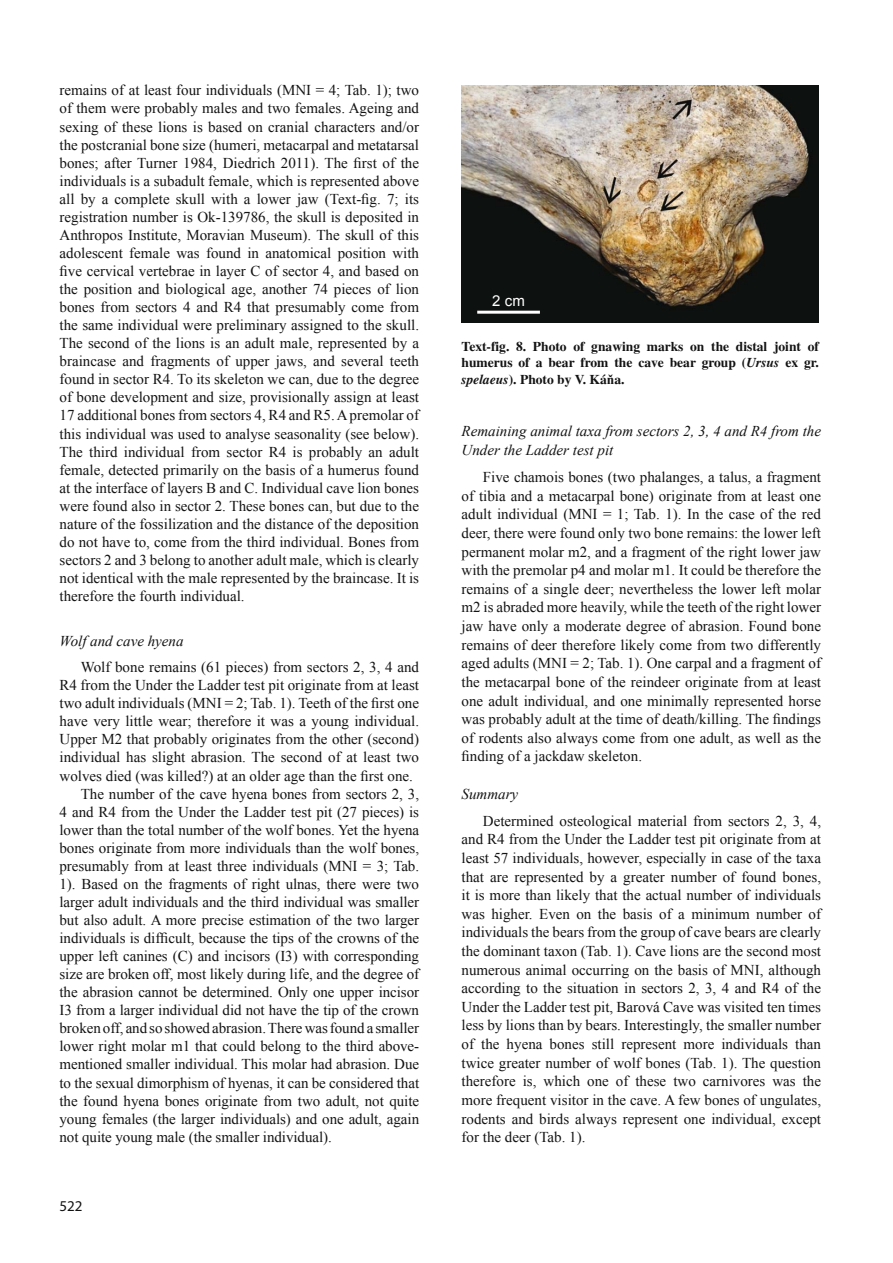
<style>
.page{position:relative;width:893px;height:1263px;background:#fff}
.page>*{position:absolute;margin:0;border:0;box-sizing:border-box;transform-origin:0 0}
.t1{font:15px/18.6px "Times New Roman";letter-spacing:-.005em;color:#141314;text-align:justify}
.t2{font:italic 15px/18.6px "Times New Roman";color:#141314}
.t3{font:15px "Myriad Pro";color:#141314}
.t4{font:15px "Arial";color:#fff}
.t5{font:700 13.5px/16.5px "Toronto";color:#141314;text-align:justify}
.s1{font-style:italic}
.s2{font-family:"Times New Roman"}
</style>
<div class="page">
<img style="left:461px;top:85px;width:358px;height:237px">
<hr style="left:477px;top:311px;width:63px;height:3px;background:#fff">
<p class="t1" style="left:60px;top:81px;width:361px;line-height:18px">remains of at least four individuals (MNI = 4; Tab. 1); two of them were probably males and two females. Ageing and sexing of these lions is based on cranial characters and/or the postcranial bone size (humeri, metacarpal and metatarsal bones; after Turner 1984, Diedrich 2011). The first of the individuals is a subadult female, which is represented above all by a complete skull with a lower jaw (Text-fig. 7; its registration number is Ok-139786, the skull is deposited in Anthropos Institute, Moravian Museum). The sk ull of this adolescent female was found in anatomical position with five cervical vertebrae in layer C of sector 4, and based on the position and biological age, another 74 pieces of lion bones from sectors 4 and R4 that presumably come from the same individual were preliminary assigned to the skull.<br>The second of the lions is an adult male, represented by a braincase and fragments of upper jaws, and several teeth found in sector R4. To its skeleton we can, due to the degree of bone development and size, provisionally assign at least 17 additional bones from sectors 4, R4 and R5. A prem olar of this individual was used to analyse seasonality (see below).<br>The th ird individual from sector R4 is probably an adult female, detected primarily on the basis of a humerus found at the interface of layers B and C. Individual cave lion bones were found also in sector 2. These bones can, but due to the nature of the fossilization and the distance of the deposition do not have to, come from the third individual. Bones from sectors 2 and 3 belong to another adult male, which is clearly not identical with the male represented by the braincase. It is therefore the fourth individual.</p>
<p class="t2" style="left:60px;top:631px;width:126px">Wolf and cave hyena</p>
<p class="t1" style="left:81px;top:658px;width:340px">Wolf bone remains (61 pieces) from sectors 2, 3, 4 and</p>
<p class="t1" style="left:60px;top:676px;width:361px">R4 from the Under the Ladder test pit originate from at least</p>
<p class="t1" style="left:60px;top:694px;width:361px">two adult individuals (MNI = 2; Tab. 1). Teeth of the first one</p>
<p class="t1" style="left:60px;top:712px;width:361px">have very little wear; therefore it was a young individual.</p>
<p class="t1" style="left:60px;top:730px;width:361px">Upper M2 that probably originates from the other (second)</p>
<p class="t1" style="left:60px;top:748px;width:361px">individual has slight abrasion. The second of at least two</p>
<p class="t1" style="left:60px;top:766px;width:355px">wolves died (was killed?) at an older age than the first one.</p>
<p class="t1" style="left:81px;top:784px;width:340px">The number of the cave hyena bones from sectors 2, 3,</p>
<p class="t1" style="left:60px;top:802px;width:361px">4 and R4 from the Under the Ladder test pit (27 pieces) is</p>
<p class="t1" style="left:60px;top:820px;width:361px">lower than the total number of the wolf bones. Yet the hyena</p>
<p class="t1" style="left:60px;top:838px;width:361px">bones originate from more individuals than the wolf bones,</p>
<p class="t1" style="left:60px;top:856px;width:361px">presumably from at least three individuals (MNI = 3; Tab.</p>
<p class="t1" style="left:60px;top:875px;width:361px">1). Based on the fragments of right ulnas, there were two</p>
<p class="t1" style="left:60px;top:893px;width:361px">larger adult individuals and the third individual was smaller</p>
<p class="t1" style="left:60px;top:911px;width:361px">but also adult. A more precise estimation of the two larger</p>
<p class="t1" style="left:60px;top:929px;width:361px">individuals is difficult, because the tips of the crowns of the</p>
<p class="t1" style="left:60px;top:947px;width:361px">upper left canines (C) and incisors (I3) with corresponding</p>
<p class="t1" style="left:60px;top:965px;width:361px">size are broken off, most likely during life, and the degree of</p>
<p class="t1" style="left:60px;top:983px;width:361px">the abrasion cannot be determined. Only o ne upper incisor</p>
<p class="t1" style="left:60px;top:1001px;width:361px">I3 from a larger individual did not have the tip of the crown</p>
<p class="t1" style="left:60px;top:1019px;width:361px">broken off, and so showed abrasion. There was found a smaller</p>
<p class="t1" style="left:60px;top:1037px;width:361px">lower right molar m1 that could belong to the third above-</p>
<p class="t1" style="left:60px;top:1055px;width:361px">mentioned smaller individual. This molar had abrasion. Due</p>
<p class="t1" style="left:60px;top:1073px;width:361px">to the sexual dimorphism of hyenas, it can be considered that</p>
<p class="t1" style="left:60px;top:1091px;width:361px">the found hyena bones originate from two adult, not quite</p>
<p class="t1" style="left:60px;top:1109px;width:361px">young females (the larger individuals) and one adult, again</p>
<p class="t1" style="left:60px;top:1127px;width:274px">not quite young male (the smaller individual).</p>
<p class="t3" style="left:60px;top:1200px;width:25px">522</p>
<p class="t4" style="left:492px;top:292px;width:34px">2 cm</p>
<p class="t5" style="left:461px;top:339px;width:359px">Text-fig. 8. Photo of gnawing marks on the distal joint of humerus of a bear from the cave bear group (<span class="s1">Ursus</span> ex gr. <span class="s1">spelaeus</span>). Photo by V. Ká<span class="s2">ň</span>a.</p>
<p class="t2" style="left:461px;top:422px;width:361px">Remaining animal taxa from sectors 2, 3, 4 and R4 from the<br>Under the Ladder test pit</p>
<p class="t1" style="left:461px;top:468px;width:361px;text-indent:21px">Five c hamois bones (two phalanges, a talus, a fragment of tibia and a metacarpal bone) originate from at least one adult individual (MNI = 1; Tab. 1). In the case of the red deer, there were found only two bone remains: the lower left permanent molar m2, and a fragment of the right lower jaw with the premolar p4 and molar m1. It cou ld be therefore the remains of a single deer; nevertheless the lower left molar m2 is abraded more heavily, while the teeth of the right lower jaw have only a moderate degree of abrasion. Found bone remains of deer therefore likely come from two differently aged adults (MNI = 2; Tab. 1). One carpal and a fragment of the metacarpal bone of the reindeer originate from at least one adult individual, and one minimally represented horse was probably adult at the time of death/killing. The findings of rodents also always come from one adult, as well as the finding of a jackdaw skeleton.</p>
<p class="t2" style="left:461px;top:784px;width:58px">Summary</p>
<p class="t1" style="left:461px;top:811px;width:361px;text-indent:21px">Determined osteological material from sectors 2, 3, 4, and R4 from the Under the Ladder test pit originate from at least 57 individuals, however, especi ally in case of the taxa that are represented by a greater number of found bones, it is more than likely that the actual number of individuals was higher. Even o n the basis of a minimum number of individuals the bears from the group of cave bears are clearly the dominant taxon (Tab. 1). Cave l ions are the second most numerous animal occurring on the basis of MNI, although according to the situation in sectors 2, 3, 4 and R4 of the Under the Ladder test pit, Barová Cave was visited ten times less by lions than by bears. Interest ingly, the smaller number of the hyena bones still represent more individuals than twice greater number of wolf bones (Tab. 1). The ques tion therefore is, which one of these two carnivores was the more frequent visitor in the cave. A few bo nes of ungulates, rodents and birds always represent one individual, except for the deer (Tab. 1).</p>
</div>
